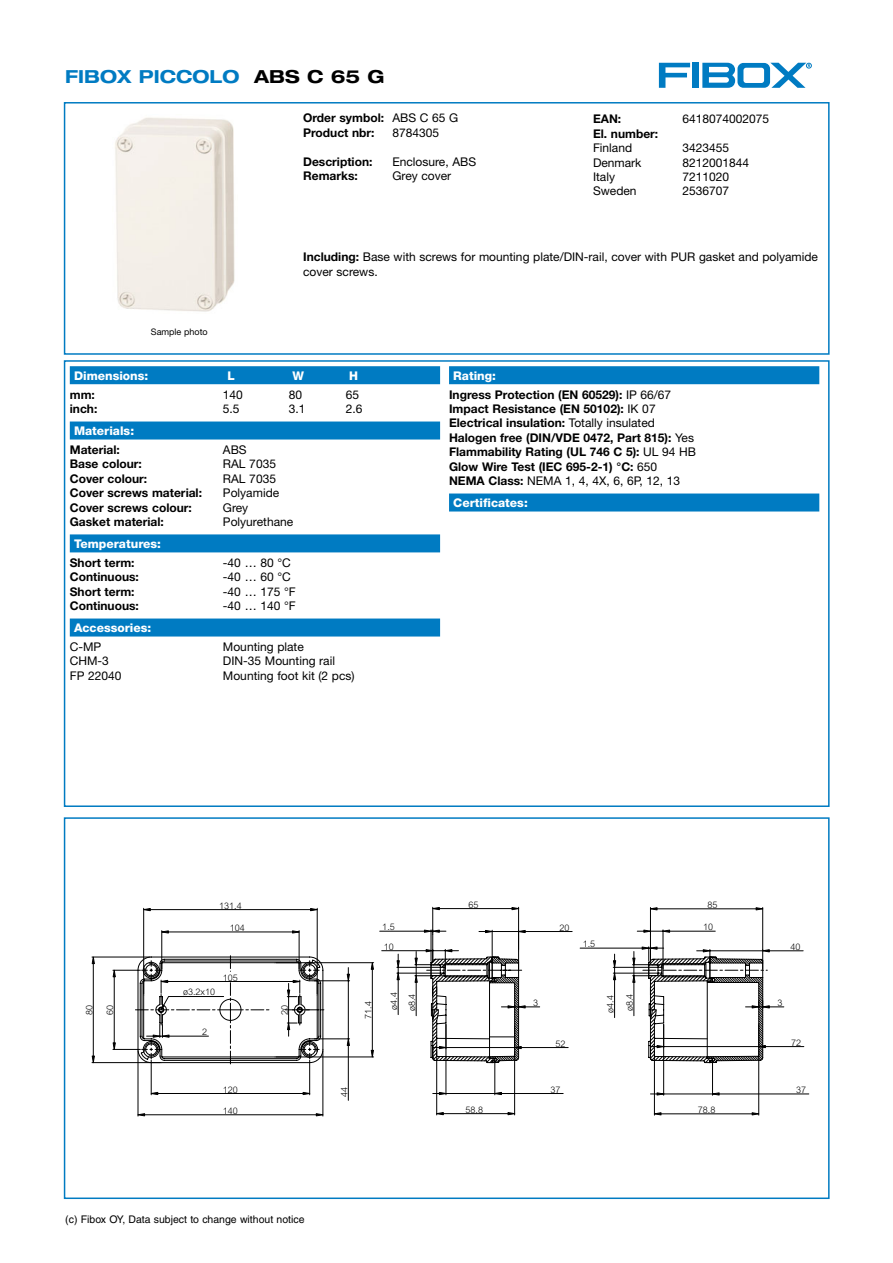
<style>
.page{position:relative;width:893px;height:1263px;background:#fff}
.page>*{position:absolute;margin:0;border:0;box-sizing:border-box;transform-origin:0 0}
.t1{font:700 expanded 18px "Helvetica Neue";color:#007bc2}
.t2{font:700 12px/14.4px "Helvetica Neue";color:#000}
.t3{font:12px/14.4px "Helvetica Neue";color:#000}
.t4{font:800 12px "Helvetica Neue";color:#fff}
.t5{font:10.5px "Helvetica";color:#000}
.t6{font:300 9px/18px "Arial";color:#000}
.t7{font:9px "Helvetica Neue";color:#000}
.s1{color:#000}
.s2{font-weight:400}
.s3{font-weight:700}
.s4{font-weight:800;color:#fff}
</style>
<div class="page">
<div style="left:64px;top:102px;width:765px;height:253px;border:2px solid #007bc2"></div>
<div style="left:692px;top:63px;width:7px;height:25px;background:#007bc2"></div>
<svg style="left:659px;top:63px;width:31px;height:25px"></svg>
<svg style="left:770px;top:63px;width:41px;height:25px"></svg>
<div style="left:737px;top:63px;width:33px;height:25px;background:#007bc2;border-radius:6px"></div>
<div style="left:743px;top:68px;width:21px;height:15px;background:#fff;border-radius:3px"></div>
<svg style="left:702px;top:63px;width:33px;height:25px"></svg>
<div style="left:70px;top:366px;width:370px;height:18px;background:#007bc2"></div>
<div style="left:70px;top:422px;width:370px;height:18px;background:#007bc2"></div>
<div style="left:70px;top:534px;width:370px;height:18px;background:#007bc2"></div>
<div style="left:70px;top:619px;width:370px;height:18px;background:#007bc2"></div>
<div style="left:449px;top:366px;width:370px;height:18px;background:#007bc2"></div>
<div style="left:449px;top:494px;width:370px;height:18px;background:#007bc2"></div>
<div style="left:64px;top:360px;width:765px;height:447px;border:2px solid #007bc2"></div>
<svg style="left:91px;top:907px;width:718px;height:210px"></svg>
<div style="left:64px;top:817px;width:765px;height:382px;border:2px solid #007bc2"></div>
<img style="left:115px;top:117px;width:120px;height:195px">
<h1 class="t1" style="left:65px;top:70px;width:321px">FIBOX PICCOLO <span class="s1">ABS C 65 G</span></h1>
<p class="t2" style="left:303px;top:112px;width:157px">Order symbol: <span class="s2">ABS C 65 G<br></span>Product nbr:</p>
<p class="t3" style="left:392px;top:127px;width:48px">8784305</p>
<p class="t2" style="left:303px;top:155px;width:71px">Description:</p>
<p class="t3" style="left:392px;top:155px;width:85px">Enclosure, ABS</p>
<p class="t2" style="left:303px;top:170px;width:56px">Remarks:</p>
<p class="t3" style="left:392px;top:170px;width:60px">Grey cover</p>
<p class="t2" style="left:593px;top:113px;width:30px">EAN:</p>
<p class="t3" style="left:682px;top:113px;width:88px">6418074002075</p>
<p class="t2" style="left:593px;top:127px;width:67px">El. number:</p>
<p class="t3" style="left:593px;top:142px;width:41px">Finland</p>
<p class="t3" style="left:682px;top:142px;width:48px">3423455</p>
<p class="t3" style="left:593px;top:156px;width:50px">Denmark</p>
<p class="t3" style="left:682px;top:156px;width:68px">8212001844</p>
<p class="t3" style="left:593px;top:171px;width:23px">Italy</p>
<p class="t3" style="left:682px;top:171px;width:48px">7211020</p>
<p class="t3" style="left:593px;top:185px;width:45px">Sweden</p>
<p class="t3" style="left:682px;top:185px;width:48px">2536707</p>
<p class="t7" style="left:151px;top:329px;width:58px">Sample photo</p>
<p class="t3" style="left:303px;top:251px;width:516px"><span class="s3">Including:</span> Base with screws for mounting plate/DIN-rail, cover with PUR gasket and polyamide cover screws.</p>
<p class="t4" style="left:74px;top:371px;width:76px">Dimensions:</p>
<p class="t4" style="left:227px;top:371px;width:9px">L</p>
<p class="t4" style="left:292px;top:371px;width:13px">W</p>
<p class="t4" style="left:349px;top:371px;width:10px">H</p>
<p class="t2" style="left:70px;top:388px;width:27px">mm:</p>
<p class="t3" style="left:223px;top:388px;width:22px">140</p>
<p class="t3" style="left:289px;top:388px;width:15px">80</p>
<p class="t3" style="left:346px;top:388px;width:15px">65</p>
<p class="t2" style="left:70px;top:403px;width:29px">inch:</p>
<p class="t3" style="left:223px;top:403px;width:18px">5.5</p>
<p class="t3" style="left:289px;top:403px;width:18px">3.1</p>
<p class="t3" style="left:346px;top:403px;width:18px">2.6</p>
<p class="t4" style="left:74px;top:427px;width:62px">Materials:</p>
<p class="t2" style="left:70px;top:444px;width:51px">Material:</p>
<p class="t3" style="left:223px;top:444px;width:25px">ABS</p>
<p class="t2" style="left:70px;top:458px;width:74px">Base colour:</p>
<p class="t3" style="left:223px;top:458px;width:55px">RAL 7035</p>
<p class="t2" style="left:70px;top:472px;width:79px">Cover colour:</p>
<p class="t3" style="left:223px;top:472px;width:55px">RAL 7035</p>
<p class="t2" style="left:70px;top:487px;width:134px">Cover screws material:</p>
<p class="t3" style="left:223px;top:487px;width:58px">Polyamide</p>
<p class="t2" style="left:70px;top:501px;width:124px">Cover screws colour:</p>
<p class="t3" style="left:223px;top:501px;width:27px">Grey</p>
<p class="t2" style="left:70px;top:516px;width:96px">Gasket material:</p>
<p class="t3" style="left:223px;top:516px;width:72px">Polyurethane</p>
<p class="t4" style="left:74px;top:540px;width:88px">Temperatures:</p>
<p class="t2" style="left:70px;top:556px;width:66px">Short term:</p>
<p class="t3" style="left:223px;top:557px;width:69px">-40 … 80 °C</p>
<p class="t2" style="left:70px;top:571px;width:71px">Continuous:</p>
<p class="t3" style="left:223px;top:571px;width:69px">-40 … 60 °C</p>
<p class="t2" style="left:70px;top:585px;width:66px">Short term:</p>
<p class="t3" style="left:223px;top:585px;width:74px">-40 … 175 °F</p>
<p class="t2" style="left:70px;top:600px;width:71px">Continuous:</p>
<p class="t3" style="left:223px;top:600px;width:74px">-40 … 140 °F</p>
<p class="t4" style="left:74px;top:624px;width:79px">Accessories:</p>
<p class="t3" style="left:70px;top:641px;width:33px">C-MP</p>
<p class="t3" style="left:223px;top:641px;width:82px">Mounting plate</p>
<p class="t3" style="left:70px;top:655px;width:41px">CHM-3</p>
<p class="t3" style="left:223px;top:655px;width:114px">DIN-35 Mounting rail</p>
<p class="t3" style="left:70px;top:669px;width:53px">FP 22040</p>
<p class="t3" style="left:223px;top:669px;width:133px">Mounting foot kit (2 pcs)</p>
<p class="t2" style="left:449px;top:367px;width:224px;line-height:18.6px;text-indent:4px"><span class="s4">Rating:<br></span>Ingress Protection (EN 60529): <span class="s2">IP 66/67</span></p>
<p class="t2" style="left:449px;top:403px;width:249px">Impact Resistance (EN 50102): <span class="s2">IK 07<br></span>Electrical insulation: <span class="s2">Totally insulated </span>Halogen free (DIN/VDE 0472, Part 815): <span class="s2">Yes </span>Flammability Rating (UL 746 C 5): <span class="s2">UL 94 HB </span>Glow Wire Test (IEC 695-2-1) °C: <span class="s2">650<br></span>NEMA Class: <span class="s2">NEMA 1, 4, 4X, 6, 6P, 12, 13</span></p>
<p class="t4" style="left:453px;top:499px;width:76px">Certificates:</p>
<p class="t6" style="left:219px;top:896px;width:24px">131.4</p>
<p class="t6" style="left:468px;top:895px;width:12px">65</p>
<p class="t6" style="left:707px;top:896px;width:12px">85</p>
<p class="t6" style="left:230px;top:919px;width:17px">104</p>
<p class="t6" style="left:382px;top:918px;width:14px">1.5</p>
<p class="t6" style="left:559px;top:918px;width:12px">20</p>
<p class="t6" style="left:703px;top:918px;width:12px">10</p>
<p class="t6" style="left:383px;top:938px;width:12px">10</p>
<p class="t6" style="left:582px;top:935px;width:14px">1.5</p>
<p class="t6" style="left:790px;top:938px;width:12px">40</p>
<p class="t6" style="left:223px;top:968px;width:17px">105</p>
<p class="t6" style="left:183px;top:983px;width:34px">ø3.2x10</p>
<p class="t6" style="left:80px;top:1015px;width:12px;rotate:-90deg">80</p>
<p class="t6" style="left:101px;top:1015px;width:12px;rotate:-90deg">60</p>
<p class="t6" style="left:359px;top:1019px;width:19px;rotate:-90deg">71.4</p>
<p class="t6" style="left:275px;top:1015px;width:12px;rotate:-90deg">20</p>
<p class="t6" style="left:385px;top:1011px;width:20px;rotate:-90deg">ø4.4 ø8.4</p>
<p class="t6" style="left:620px;top:1011px;width:19px;rotate:-90deg">ø8.4</p>
<p class="t6" style="left:601px;top:1013px;width:19px;rotate:-90deg">ø4.4</p>
<p class="t6" style="left:533px;top:994px;width:7px">3</p>
<p class="t6" style="left:777px;top:994px;width:7px">3</p>
<p class="t6" style="left:202px;top:1023px;width:7px">2</p>
<p class="t6" style="left:555px;top:1034px;width:12px">52</p>
<p class="t6" style="left:791px;top:1033px;width:12px">72</p>
<p class="t6" style="left:223px;top:1080px;width:17px">120</p>
<p class="t6" style="left:223px;top:1102px;width:17px">140</p>
<p class="t6" style="left:335px;top:1097px;width:12px;rotate:-90deg">44</p>
<p class="t6" style="left:465px;top:1101px;width:19px">58.8</p>
<p class="t6" style="left:550px;top:1080px;width:12px">37</p>
<p class="t6" style="left:697px;top:1101px;width:19px">78.8</p>
<p class="t6" style="left:796px;top:1081px;width:12px">37</p>
<p class="t5" style="left:65px;top:1215px;width:241px">(c) Fibox OY, Data subject to change without notice</p>
</div>
